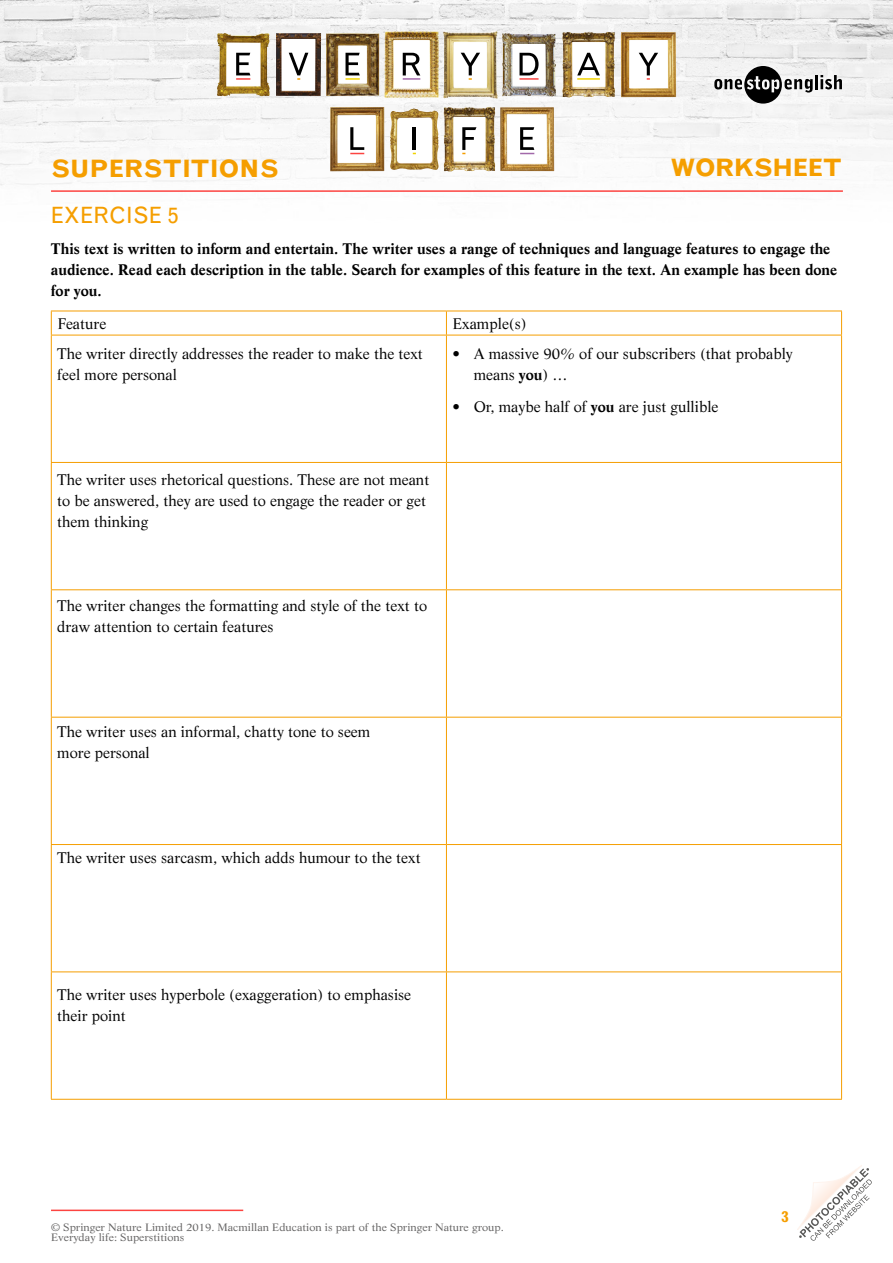
<style>
.page{position:relative;width:893px;height:1263px;background:#fff}
.page>*{position:absolute;margin:0;border:0;box-sizing:border-box;transform-origin:0 0}
.t1{font:700 24px "Grotesque MT Std";color:#f59e00}
.t2{font:700 24px "Grotesque MT Std";letter-spacing:-.02em;color:#f59e00}
._15pt_B_head{font:22.5px "Grotesque MT Std";color:#f59e00}
.body{font:15px/21px "Life LT Std";color:#000}
.body-2{font:700 15px/21px "Life LT Std";color:#000}
.Answer_number_list{font:15px/21px "Life LT Std";color:#000}
._16pt_A_head_right{font:700 15px "Grotesque MT Std";color:#f59e00}
.t3{font:10.5px/10.5px "Life LT Std";color:#646363;scale:1.08 1}
.s1{font-weight:700}
</style>
<div class="page">
<img style="left:0;top:0;width:893px;height:186px">
<hr style="left:51px;top:1209px;width:192px;height:2px;background:#fc4441">
<svg style="left:797px;top:1165px;width:75px;height:76px"></svg>
<svg style="left:695px;top:47px;width:166px;height:76px;fill:#f2f2f2"></svg>
<svg style="left:714px;top:66px;width:99px;height:38px"></svg>
<hr style="left:815px;top:75px;width:3px;height:14px;background:#000">
<svg style="left:820px;top:75px;width:22px;height:14px"></svg>
<hr style="left:51px;top:190px;width:792px;height:2px;background:#fc4441">
<img style="left:621px;top:32px;width:55px;height:65px">
<img style="left:562px;top:32px;width:53px;height:65px">
<img style="left:443px;top:31px;width:55px;height:68px">
<img style="left:217px;top:33px;width:53px;height:63px">
<img style="left:326px;top:33px;width:53px;height:63px">
<img style="left:276px;top:33px;width:45px;height:63px">
<img style="left:384px;top:31px;width:55px;height:67px">
<img style="left:502px;top:33px;width:54px;height:64px">
<svg style="left:236px;top:53px;width:14px;height:27px"></svg>
<svg style="left:346px;top:53px;width:14px;height:27px"></svg>
<svg style="left:289px;top:53px;width:19px;height:27px"></svg>
<svg style="left:403px;top:53px;width:17px;height:27px"></svg>
<svg style="left:461px;top:53px;width:19px;height:27px"></svg>
<hr style="left:519px;top:78px;width:20px;height:2px;background:#fc4441">
<svg style="left:519px;top:53px;width:20px;height:22px"></svg>
<hr style="left:577px;top:78px;width:23px;height:2px;background:#f2d300">
<svg style="left:577px;top:53px;width:23px;height:22px"></svg>
<svg style="left:639px;top:53px;width:19px;height:27px"></svg>
<img style="left:500px;top:107px;width:54px;height:64px">
<img style="left:443px;top:107px;width:52px;height:65px">
<img style="left:390px;top:108px;width:49px;height:62px">
<img style="left:330px;top:107px;width:54px;height:64px">
<svg style="left:350px;top:127px;width:14px;height:27px"></svg>
<hr style="left:413px;top:127px;width:3px;height:23px;background:#000">
<svg style="left:462px;top:127px;width:14px;height:27px"></svg>
<svg style="left:520px;top:127px;width:14px;height:27px"></svg>
<hr style="left:51px;top:311px;width:395px;height:1px;background:#f59e00">
<svg style="left:51px;top:311px;width:1px;height:24px"></svg>
<hr style="left:446px;top:311px;width:396px;height:1px;background:#f59e00">
<svg style="left:446px;top:311px;width:1px;height:24px"></svg>
<svg style="left:841px;top:311px;width:1px;height:24px"></svg>
<hr style="left:51px;top:335px;width:395px;height:1px;background:#f59e00">
<hr style="left:51px;top:335px;width:1px;height:127px;background:#f59e00">
<hr style="left:446px;top:335px;width:396px;height:1px;background:#f59e00">
<hr style="left:446px;top:335px;width:1px;height:127px;background:#f59e00">
<hr style="left:841px;top:335px;width:1px;height:127px;background:#f59e00">
<hr style="left:51px;top:462px;width:395px;height:1px;background:#f59e00">
<hr style="left:51px;top:463px;width:1px;height:126px;background:#f59e00">
<hr style="left:446px;top:462px;width:396px;height:1px;background:#f59e00">
<hr style="left:446px;top:463px;width:1px;height:126px;background:#f59e00">
<hr style="left:841px;top:463px;width:1px;height:126px;background:#f59e00">
<hr style="left:51px;top:589px;width:395px;height:1px;background:#f59e00">
<hr style="left:51px;top:590px;width:1px;height:127px;background:#f59e00">
<hr style="left:446px;top:589px;width:396px;height:1px;background:#f59e00">
<hr style="left:446px;top:590px;width:1px;height:127px;background:#f59e00">
<hr style="left:841px;top:590px;width:1px;height:127px;background:#f59e00">
<hr style="left:51px;top:717px;width:395px;height:1px;background:#f59e00">
<hr style="left:51px;top:717px;width:1px;height:127px;background:#f59e00">
<hr style="left:446px;top:717px;width:396px;height:1px;background:#f59e00">
<hr style="left:446px;top:717px;width:1px;height:127px;background:#f59e00">
<hr style="left:841px;top:717px;width:1px;height:127px;background:#f59e00">
<hr style="left:51px;top:844px;width:395px;height:1px;background:#f59e00">
<hr style="left:51px;top:845px;width:1px;height:126px;background:#f59e00">
<hr style="left:446px;top:844px;width:396px;height:1px;background:#f59e00">
<hr style="left:446px;top:845px;width:1px;height:126px;background:#f59e00">
<hr style="left:841px;top:845px;width:1px;height:126px;background:#f59e00">
<hr style="left:51px;top:971px;width:395px;height:1px;background:#f59e00">
<hr style="left:51px;top:972px;width:1px;height:127px;background:#f59e00">
<hr style="left:446px;top:971px;width:396px;height:1px;background:#f59e00">
<hr style="left:446px;top:972px;width:1px;height:127px;background:#f59e00">
<hr style="left:841px;top:972px;width:1px;height:127px;background:#f59e00">
<hr style="left:51px;top:1099px;width:395px;height:1px;background:#f59e00">
<hr style="left:446px;top:1099px;width:396px;height:1px;background:#f59e00">
<h1 class="t1" style="left:51px;top:154px;width:229px">SUPERSTITIONS</h1>
<h1 class="t2" style="left:670px;top:154px;width:173px">WORKSHEET</h1>
<p class="_15pt_B_head" style="left:51px;top:202px;width:129px">EXERCISE 5</p>
<p class="body-2" style="left:51px;top:238px;width:788px">This text is written to inform and entertain. The writer uses a range of techniques and language features to engage the audience. Read each description in the table. Search for examples of this feature in the text. An example has been done for you.</p>
<p class="body" style="left:58px;top:313px;width:50px">Feature</p>
<p class="body" style="left:453px;top:313px;width:75px">Example(s)</p>
<p class="body" style="left:57px;top:343px;width:367px">The writer directly addresses the reader to make the text feel more personal</p>
<p class="Answer_number_list" style="left:474px;top:343px;width:321px;text-indent:-21px"><span class="s1">•</span> A massive 90% of our subscribers (that probably means <span class="s1">you</span>) …</p>
<p class="Answer_number_list" style="left:452px;top:396px;width:267px"><span class="s1">•</span> Or, maybe half of <span class="s1">you</span> are just gullible</p>
<p class="body" style="left:57px;top:469px;width:373px">The writer uses rhetorical questions. These are not meant to be answered, they are used to engage the reader or get them thinking</p>
<p class="body" style="left:57px;top:595px;width:371px">The writer changes the formatting and style of the text to draw attention to certain features</p>
<p class="body" style="left:57px;top:721px;width:315px">The writer uses an informal, chatty tone to seem more personal</p>
<p class="body" style="left:57px;top:847px;width:365px">The writer uses sarcasm, which adds humour to the text</p>
<p class="body" style="left:57px;top:984px;width:355px">The writer uses hyperbole (exaggeration) to emphasise their point</p>
<p class="t3" style="left:51px;top:1222px;width:421px">© Springer Nature Limited 2019. Macmillan Education is part of the Springer Nature group.<br>Everyday life: Superstitions</p>
<p class="_16pt_A_head_right" style="left:782px;top:1208px;width:9px">3</p>
</div>
